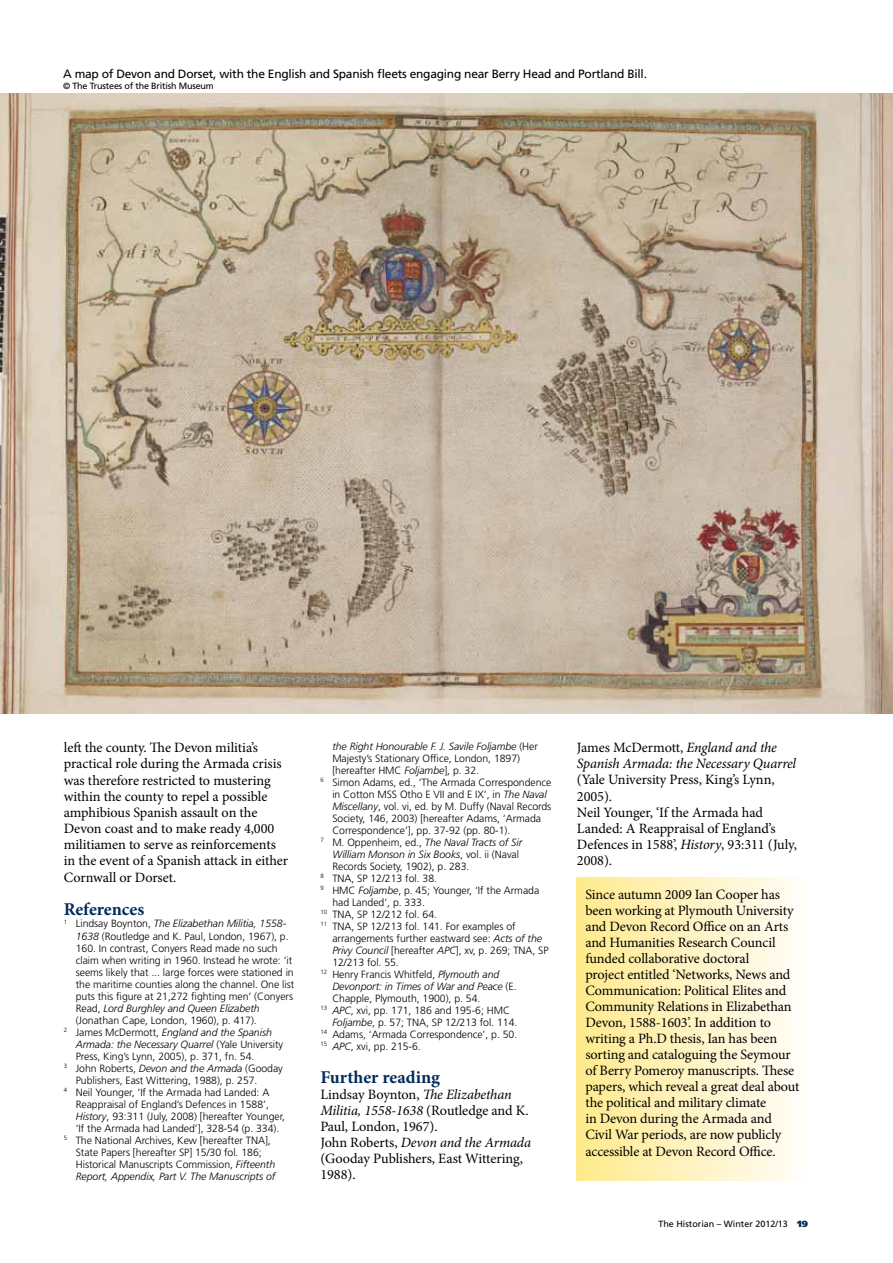
<style>
.page{position:relative;width:893px;height:1263px;background:#fff}
.page>*{position:absolute;margin:0;border:0;box-sizing:border-box;transform-origin:0 0}
.t1{font:700 18px "Minion Pro";color:#002b5c}
.t2{font:14.25px/16px "Minion Pro";letter-spacing:-.01em;color:#000}
.t3{font:italic 14.25px/16px "Minion Pro";letter-spacing:-.01em;color:#000}
.t4{font:12px "Frutiger LT Std";letter-spacing:-.02em;color:#000}
.t5{font:300 10.5px "Frutiger LT Std";letter-spacing:-.005em;color:#000}
.t6{font:italic 300 10.5px "Frutiger LT Std";letter-spacing:-.005em;color:#000}
.t7{font:9px "Frutiger LT Std";letter-spacing:-.02em;color:#000}
.t8{font:9px "Frutiger LT Std";color:#000}
.s1{font-style:normal}
.s2{font-style:italic}
.s3{font-weight:900;color:#002b5c}
</style>
<div class="page">
<div style="left:577px;top:877px;width:231px;height:303px;background:linear-gradient(to right,#ffea8b,#fffdfa)"></div>
<img style="left:0;top:94px;width:893px;height:619px">
<p class="t4" style="left:63px;top:67px;width:585px">A map of Devon and Dorset, with the English and Spanish fleets engaging near Berry Head and Portland Bill.</p>
<p class="t7" style="left:63px;top:80px;width:152px">© The Trustees of the British Museum</p>
<p class="t2" style="left:64px;top:740px;width:226px">left the county. The Devon militia’s practical role during the Armada crisis was therefore restricted to mustering within the county to repel a possible amphibious Spanish assault on the Devon coast and to make ready 4,000 militiamen to serve as reinforcements in the event of a Spanish attack in either Cornwall or Dorset.</p>
<h1 class="t1" style="left:64px;top:897px;width:82px">References</h1>
<p class="t6" style="left:64px;top:918px;width:224px"><sup>1</sup> <span class="s1">Lindsay Boynton,</span> The Elizabethan Militia, 1558-</p>
<p class="t5" style="left:76px;top:930px;width:214px"><span class="s2">1638</span> (Routledge and K. Paul, London, 1967), p.</p>
<p class="t5" style="left:76px;top:942px;width:203px">160. In contrast, Conyers Read made no such</p>
<p class="t5" style="left:76px;top:954px;width:218px">claim when writing in 1960. Instead he wrote: ‘it</p>
<p class="t5" style="left:76px;top:966px;width:219px">seems likely that ... large forces were stationed in</p>
<p class="t5" style="left:76px;top:978px;width:220px">the maritime counties along the channel. One list</p>
<p class="t5" style="left:76px;top:990px;width:219px">puts this figure at 21,272 fighting men’ (Conyers</p>
<p class="t6" style="left:76px;top:1002px;width:185px"><span class="s1">Read,</span> Lord Burghley and Queen Elizabeth</p>
<p class="t5" style="left:76px;top:1014px;width:183px">(Jonathan Cape, London, 1960), p. 417).</p>
<p class="t6" style="left:64px;top:1026px;width:210px"><sup>2</sup> <span class="s1">James McDermott,</span> England and the Spanish</p>
<p class="t6" style="left:76px;top:1038px;width:209px">Armada: the Necessary Quarrel <span class="s1">(Yale University</span></p>
<p class="t5" style="left:76px;top:1050px;width:180px">Press, King’s Lynn, 2005), p. 371, fn. 54.</p>
<p class="t5" style="left:64px;top:1062px;width:221px"><sup>3</sup> John Roberts, <span class="s2">Devon and the Armada</span> (Gooday</p>
<p class="t5" style="left:76px;top:1074px;width:183px">Publishers, East Wittering, 1988), p. 257.</p>
<p class="t5" style="left:64px;top:1086px;width:207px"><sup>4</sup> Neil Younger, ‘If the Armada had Landed: A</p>
<p class="t5" style="left:76px;top:1098px;width:195px">Reappraisal of England’s Defences in 1588’,</p>
<p class="t5" style="left:76px;top:1110px;width:211px"><span class="s2">History</span>, 93:311 (July, 2008) [hereafter Younger,</p>
<p class="t5" style="left:76px;top:1122px;width:205px">‘If the Armada had Landed’], 328-54 (p. 334).</p>
<p class="t5" style="left:64px;top:1134px;width:209px"><sup>5</sup> The National Archives, Kew [hereafter TNA],</p>
<p class="t5" style="left:76px;top:1146px;width:187px">State Papers [hereafter SP] 15/30 fol. 186;</p>
<p class="t5" style="left:76px;top:1158px;width:201px">Historical Manuscripts Commission, <span class="s2">Fifteenth</span></p>
<p class="t6" style="left:76px;top:1170px;width:201px">Report, Appendix, Part V. The Manuscripts of</p>
<p class="t6" style="left:332px;top:740px;width:207px">the Right Honourable F. J. Savile Foljambe <span class="s1">(Her</span></p>
<p class="t5" style="left:332px;top:752px;width:189px">Majesty’s Stationary Office, London, 1897)</p>
<p class="t5" style="left:332px;top:764px;width:148px">[hereafter HMC <span class="s2">Foljambe</span>], p. 32.</p>
<p class="t5" style="left:320px;top:776px;width:233px"><sup>6</sup> Simon Adams, ed., ‘The Armada Correspondence</p>
<p class="t5" style="left:332px;top:788px;width:216px">in Cotton MSS Otho E VII and E IX’, in <span class="s2">The Naval</span></p>
<p class="t5" style="left:332px;top:800px;width:221px"><span class="s2">Miscellany</span>, vol. vi, ed. by M. Duffy (Naval Records</p>
<p class="t5" style="left:332px;top:812px;width:210px">Society, 146, 2003) [hereafter Adams, ‘Armada</p>
<p class="t5" style="left:332px;top:824px;width:179px">Correspondence’], pp. 37-92 (pp. 80-1).</p>
<p class="t6" style="left:320px;top:836px;width:203px"><sup>7</sup> <span class="s1">M. Oppenheim, ed.,</span> The Naval Tracts of Sir</p>
<p class="t6" style="left:332px;top:848px;width:188px">William Monson in Six Books<span class="s1">, vol. ii (Naval</span></p>
<p class="t5" style="left:332px;top:860px;width:139px">Records Society, 1902), p. 283.</p>
<p class="t5" style="left:320px;top:872px;width:118px"><sup>8</sup> TNA, SP 12/213 fol. 38.</p>
<p class="t5" style="left:320px;top:884px;width:220px"><sup>9</sup> HMC <span class="s2">Foljambe</span>, p. 45; Younger, ‘If the Armada</p>
<p class="t5" style="left:332px;top:896px;width:94px">had Landed’, p. 333.</p>
<p class="t5" style="left:320px;top:908px;width:118px"><sup>10</sup> TNA, SP 12/212 fol. 64.</p>
<p class="t5" style="left:320px;top:920px;width:197px"><sup>11</sup> TNA, SP 12/213 fol. 141. For examples of</p>
<p class="t5" style="left:332px;top:932px;width:211px">arrangements further eastward see: <span class="s2">Acts of the</span></p>
<p class="t5" style="left:332px;top:944px;width:218px"><span class="s2">Privy Council</span> [hereafter <span class="s2">APC</span>], xv, p. 269; TNA, SP</p>
<p class="t5" style="left:332px;top:956px;width:68px">12/213 fol. 55.</p>
<p class="t5" style="left:320px;top:968px;width:181px"><sup>12</sup> Henry Francis Whitfeld, <span class="s2">Plymouth and</span></p>
<p class="t6" style="left:332px;top:980px;width:186px">Devonport: in Times of War and Peace <span class="s1">(E.</span></p>
<p class="t5" style="left:332px;top:992px;width:150px">Chapple, Plymouth, 1900), p. 54.</p>
<p class="t5" style="left:320px;top:1004px;width:191px"><sup>13</sup> <span class="s2">APC</span>, xvi, pp. 171, 186 and 195-6; HMC</p>
<p class="t5" style="left:332px;top:1016px;width:187px"><span class="s2">Foljambe</span>, p. 57; TNA, SP 12/213 fol. 114.</p>
<p class="t5" style="left:320px;top:1028px;width:198px"><sup>14</sup> Adams, ‘Armada Correspondence’, p. 50.</p>
<p class="t5" style="left:320px;top:1040px;width:102px"><sup>15</sup> <span class="s2">APC</span>, xvi, pp. 215-6.</p>
<h1 class="t1" style="left:320px;top:1064px;width:121px">Further reading</h1>
<h2 class="t2" style="left:320px;top:1086px;width:212px">Lindsay Boynton, <span class="s2">The Elizabethan<br>Militia, 1558-1638</span> (Routledge and K.<br>Paul, London, 1967).<br>John Roberts, <span class="s2">Devon and the Armada </span>(Gooday Publishers, East Wittering,<br>1988).</h2>
<h2 class="t3" style="left:577px;top:740px;width:221px"><span class="s1">James McDermott,</span> England and the<br>Spanish Armada: the Necessary Quarrel</h2>
<h2 class="t2" style="left:577px;top:772px;width:222px">(Yale University Press, King’s Lynn,<br>2005).<br>Neil Younger, ‘If the Armada had<br>Landed: A Reappraisal of England’s<br>Defences in 1588’, <span class="s2">History</span>, 93:311 (July,<br>2008).</h2>
<p class="t2" style="left:585px;top:886px;width:216px">Since autumn 2009 Ian Cooper has been working at Plymouth University and Devon Record Office on an Arts and Humanities Research Council funded collaborative doctoral<br>project entitled ‘Networks, News and Communication: Political Elites and Community Relations in Elizabethan Devon, 1588-1603’. In addition to writing a Ph.D thesis, Ian has been sorting and cataloguing the Seymour of Berry Pomeroy manuscripts. These papers, which reveal a great deal about the political and military climate<br>in Devon during the Armada and Civil War periods, are now publicly accessible at Devon Record Office.</p>
<p class="t8" style="left:658px;top:1218px;width:151px">The Historian – Winter 2012/13 <span class="s3">19</span></p>
</div>
